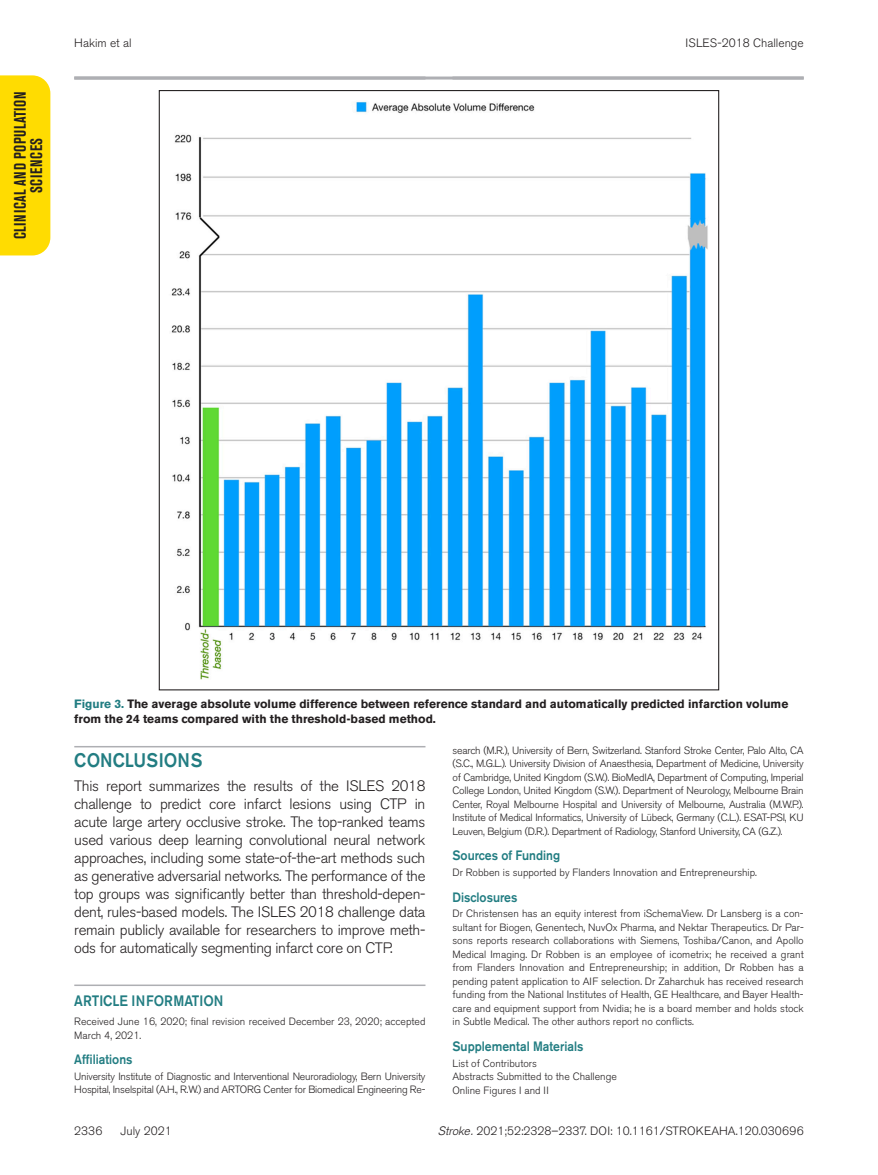
<style>
.page{position:relative;width:878px;height:1175px;background:#fff}
.page>*{position:absolute;margin:0;border:0;box-sizing:border-box;transform-origin:0 0}
.t1{font:500 19.5px "Akzidenz Grotesk BE";color:#227d82;scale:.9 1}
.t2{font:700 condensed 16.5px/16.5px "Akzidenz Grotesk BE";letter-spacing:.045em;color:#231f20;text-align:center;scale:.9 1}
.t3{font:300 15px/18px "Akzidenz Grotesk BE";letter-spacing:-.02em;color:#231f20;text-align:justify}
.t4{font:500 15px "Akzidenz Grotesk BE";color:#227d82;scale:.9 1}
.t5{font:500 13.5px "Akzidenz Grotesk BE";color:#227d82;scale:.9 1}
.t6{font:700 12px/15px "Akzidenz Grotesk BE";color:#231f20}
.t7{font:300 12px "Akzidenz Grotesk BE";color:#231f20}
.t8{font:300 10.5px/13.5px "Akzidenz Grotesk BE";color:#231f20}
.t9{font:300 10.5px/13.5px "Akzidenz Grotesk BE";letter-spacing:-.02em;color:#231f20}
.s1{color:#227d82}
.s2{font-family:"Akzidenz Grotesk";font-style:italic}
</style>
<div class="page">
<div style="left:0;top:75px;width:50px;height:180px;background:#ffdc01"></div>
<hr style="left:74px;top:76px;width:729px;height:4px;background:#b9babe">
<hr style="left:74px;top:746px;width:351px;height:1px;background:#aeafb3">
<hr style="left:74px;top:984px;width:351px;height:2px;background:#aeafb3">
<svg style="left:158px;top:90px;width:561px;height:601px"></svg>
<h2 class="t2" style="left:12px;top:239px;width:165px;rotate:-90deg">CLINICAL AND POPULATION<br>SCIENCES</h2>
<p class="t7" style="left:74px;top:36px;width:59px">Hakim et al</p>
<p class="t7" style="left:685px;top:36px;width:119px">ISLES-2018 Challenge</p>
<p class="t6" style="left:74px;top:697px;width:715px"><span class="s1">Figure 3.</span> The average absolute volume difference between reference standard and automatically predicted infarction volume from the 24 teams compared with the threshold-based method.</p>
<h1 class="t1" style="left:74px;top:748px;width:144px">CONCLUSIONS</h1>
<p class="t3" style="left:74px;top:777px;width:353px">This report summarizes the results of the ISLES 2018 challenge to predict core infarct lesions using CTP in acute large artery occlusive stroke. The top-ranked teams used various deep learning convolutional neural network approaches, including some state-of-the-art methods such as generative adversarial networks. The performance of the top groups was significantly better than threshold-depen&shy;dent, rules-based models. The ISLES 2018 challenge data remain publicly available for researchers to improve meth&shy;ods for automatically segmenting infarct core on CTP.</p>
<h3 class="t4" style="left:74px;top:991px;width:167px">ARTICLE INFORMATION</h3>
<p class="t8" style="left:74px;top:1014px;width:353px">Received June 16, 2020; final revision received December 23, 2020; accepted<br>March 4, 2021.</p>
<p class="t5" style="left:74px;top:1051px;width:66px">Affiliations</p>
<p class="t9" style="left:74px;top:1069px;width:353px">University Institute of Diagnostic and Interventional Neuroradiology, Bern University<br>Hospital, Inselspital (A.H., R.W.) and ARTORG Center for Biomedical Engineering Re-</p>
<p class="t8" style="left:452px;top:743px;width:353px;text-align:justify">search (M.R.), University of Bern, Switzerland. Stanford Stroke Center, Palo Alto, CA (S.C., M.G.L.). University Division of Anaesthesia, Department of Medicine, University of Cambridge, United Kingdom (S.W.). BioMedIA, Department of Computing, Imperial College London, United Kingdom (S.W.). Department of Neurology, Melbourne Brain Center, Royal Melbourne Hospital and University of Melbourne, Australia (M.W.P.).<br>Institute of Medical Informatics, University of Lübeck, Germany (C.L.). ESAT-PSI, KU Leuven, Belgium (D.R.). Department of Radiology, Stanford University, CA (G.Z.).</p>
<p class="t5" style="left:452px;top:847px;width:121px">Sources of Funding</p>
<p class="t8" style="left:452px;top:866px;width:306px">Dr Robben is supported by Flanders Innovation and Entrepreneurship.</p>
<p class="t5" style="left:452px;top:888px;width:73px">Disclosures</p>
<p class="t8" style="left:452px;top:907px;width:353px;text-align:justify">Dr Christensen has an equity interest from iSchemaView. Dr Lansberg is a con&shy;sultant for Biogen, Genentech, NuvOx Pharma, and Nektar Therapeutics. Dr Par&shy;sons reports research collaborations with Siemens, Toshiba/Canon, and Apollo Medical Imaging. Dr Robben is an employee of icometrix; he received a grant from Flanders Innovation and Entrepreneurship; in addition, Dr Robben has a pending patent application to AIF selection. Dr Zaharchuk has received research funding from the National Institutes of Health, GE Healthcare, and Bayer Health&shy;care and equipment support from Nvidia; he is a board member and holds stock in Subtle Medical. The other authors report no conflicts.</p>
<p class="t5" style="left:452px;top:1037px;width:147px">Supplemental Materials</p>
<p class="t8" style="left:452px;top:1056px;width:166px">List of Contributors<br>Abstracts Submitted to the Challenge<br>Online Figures I and II</p>
<p class="t7" style="left:74px;top:1124px;width:30px">2336</p>
<p class="t7" style="left:120px;top:1124px;width:53px">July 2021</p>
<p class="t7" style="left:438px;top:1124px;width:367px"><span class="s2">Stroke.</span> 2021;52:2328–2337. DOI: 10.1161/STROKEAHA.120.030696</p>
</div>
